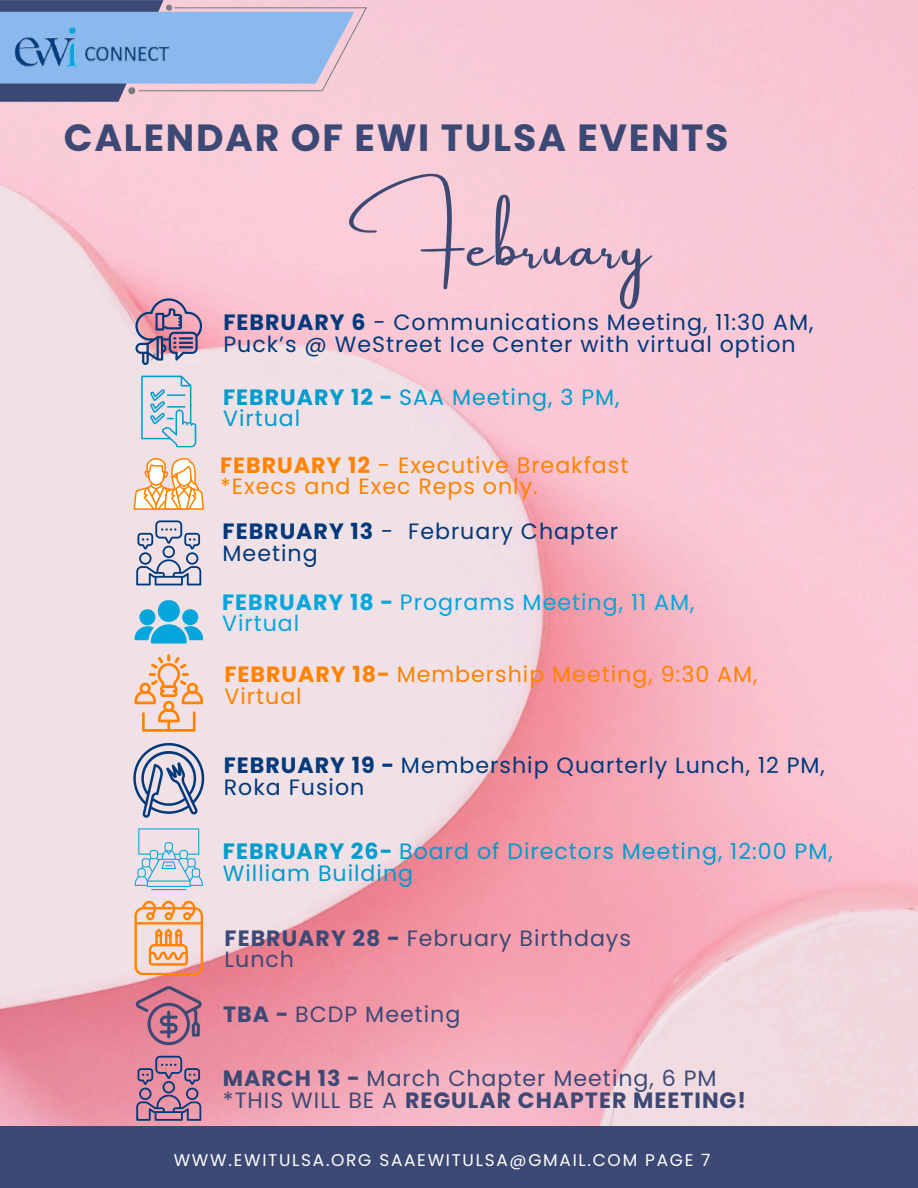
<style>
.page{position:relative;width:918px;height:1188px;background:#fff}
.page>*{position:absolute;margin:0;border:0;box-sizing:border-box;transform-origin:0 0}
.t1{font:54.9px "Amsterdam One";letter-spacing:.045em;color:#3d4975}
.t2{font:700 37.8px "Poppins";letter-spacing:.045em;color:#3d4975}
.t3{font:22.2px/21.8px "Poppins";letter-spacing:.045em;color:#01397b}
.t4{font:22.2px/21.3px "Poppins";letter-spacing:.045em;color:#3d4975}
.t5{font:22.2px/21.8px "Poppins";letter-spacing:.045em;color:#ff8300}
.t6{font:22.2px/21.8px "Poppins";letter-spacing:.045em;color:#009ccd}
.t7{font:22.2px/21.8px "Poppins";letter-spacing:.045em;color:#05a6dc}
.t8{font:16.95px "Poppins";letter-spacing:.1em;color:#fff}
.s1{font-weight:700}
</style>
<div class="page">
<img style="left:0;top:0;width:918px;height:1126px">
<svg style="left:0;top:0;width:367px;height:102px;background:#a2acd0"></svg>
<div style="left:0;top:1129px;width:918px;height:59px;background:#3d4975"></div>
<svg style="left:136px;top:986px;width:66px;height:59px;background:#ba738c"></svg>
<svg style="left:136px;top:520px;width:65px;height:65px;background:#b8b9cc"></svg>
<svg style="left:134px;top:596px;width:69px;height:48px;background:#76c2e0"></svg>
<svg style="left:141px;top:376px;width:55px;height:71px;background:#c3d4e1"></svg>
<hr style="left:151px;top:889px;width:35px;height:1px;background:#05a6dc">
<svg style="left:135px;top:828px;width:68px;height:59px;background:#c7d6e4"></svg>
<svg style="left:135px;top:298px;width:67px;height:67px;background:#b692ab"></svg>
<svg style="left:134px;top:901px;width:69px;height:74px;background:#f4be98"></svg>
<svg style="left:134px;top:655px;width:69px;height:77px;background:#f3caae"></svg>
<svg style="left:133px;top:458px;width:71px;height:52px"></svg>
<img style="left:0;top:24px;width:207px;height:55px">
<div style="left:0;top:1126px;width:918px;height:59px;background:#3d4975"></div>
<svg style="left:133px;top:743px;width:71px;height:75px;background:#abb0c7"></svg>
<svg style="left:136px;top:1056px;width:65px;height:65px;background:#b37c99"></svg>
<h2 class="t2" style="left:64px;top:111px;width:666px">CALENDAR OF EWI TULSA EVENTS</h2>
<p class="t1" style="left:347px;top:218px;width:304px">February</p>
<p class="t3" style="left:223px;top:311px;width:592px"><span class="s1">FEBRUARY 6</span> - Communications Meeting, 11:30 AM,<br>Puck’s @ WeStreet Ice Center with virtual option</p>
<p class="t6" style="left:223px;top:386px;width:398px"><span class="s1">FEBRUARY 12 -</span> SAA Meeting, 3 PM,<br>Virtual</p>
<p class="t5" style="left:220px;top:454px;width:410px;line-height:21.3px"><span class="s1">FEBRUARY 12</span> - Executive Breakfast *Execs and Exec Reps only.</p>
<h1 class="t3" style="left:223px;top:521px;width:397px;line-height:21.3px"><span class="s1">FEBRUARY 13</span> - February Chapter<br>Meeting</h1>
<p class="t7" style="left:222px;top:591px;width:474px"><span class="s1">FEBRUARY 18 -</span> Programs Meeting, 11 AM,<br>Virtual</p>
<h3 class="t5" style="left:224px;top:664px;width:535px"><span class="s1">FEBRUARY 18-</span> Membership Meeting, 9:30 AM,<br>Virtual</h3>
<h3 class="t3" style="left:224px;top:755px;width:603px"><span class="s1">FEBRUARY 19 -</span> Membership Quarterly Lunch, 12 PM,<br>Roka Fusion</h3>
<h3 class="t6" style="left:223px;top:840px;width:611px"><span class="s1">FEBRUARY 26-</span> Board of Directors Meeting, 12:00 PM,<br>William Building</h3>
<h3 class="t4" style="left:225px;top:927px;width:408px"><span class="s1">FEBRUARY 28 -</span> February Birthdays<br>Lunch</h3>
<h3 class="t4" style="left:223px;top:1004px;width:239px"><span class="s1">TBA -</span> BCDP Meeting</h3>
<p class="t4" style="left:223px;top:1068px;width:525px"><span class="s1">MARCH 13 -</span> March Chapter Meeting, 6 PM *THIS WILL BE A <span class="s1">REGULAR CHAPTER MEETING!</span></p>
<p class="t8" style="left:174px;top:1148px;width:538px">WWW.EWITULSA.ORG SAAEWITULSA@GMAIL.COM PAGE 7</p>
</div>
